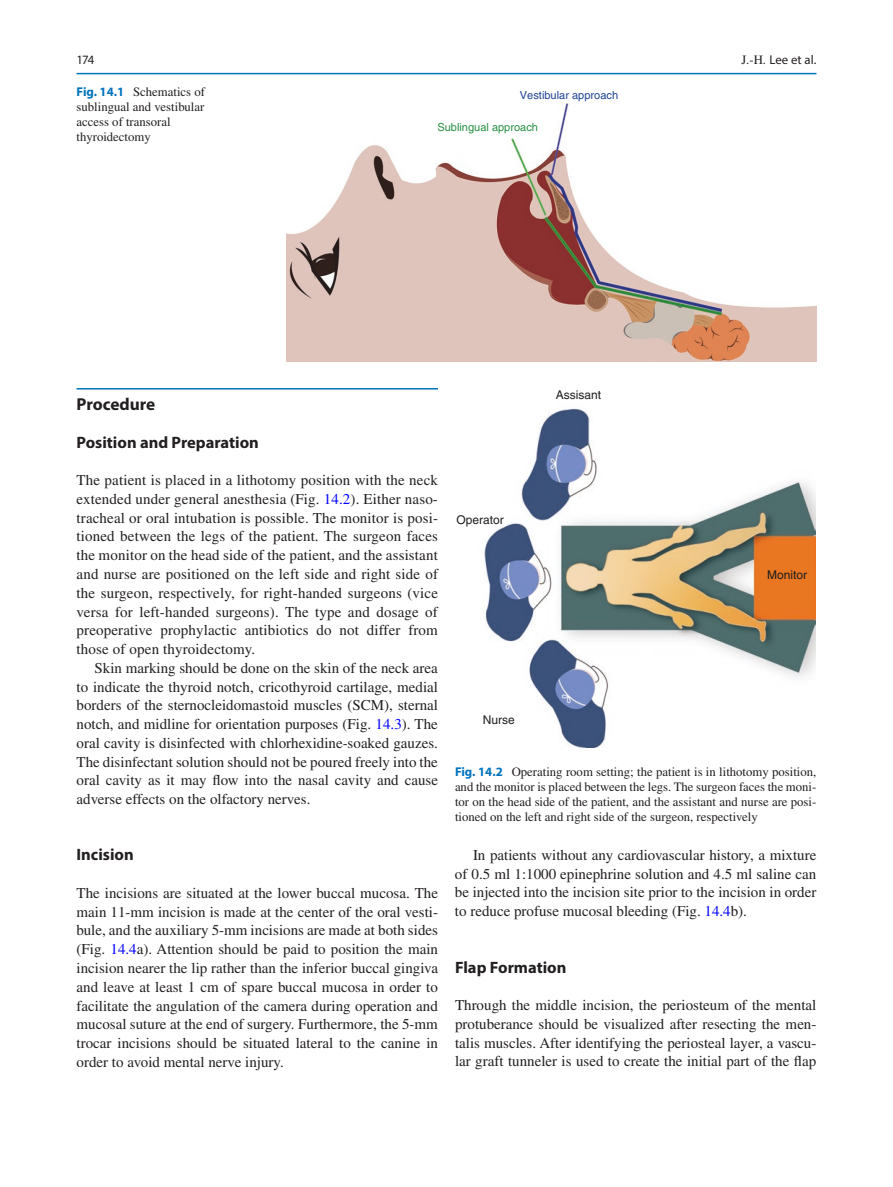
<style>
.page{position:relative;width:893px;height:1187px;background:#fff}
.page>*{position:absolute;margin:0;border:0;box-sizing:border-box;transform-origin:0 0}
.t1{font:700 17.25px "Myriad Pro";letter-spacing:-.005em;color:#231f20}
.t2{font:700 16.5px "Myriad Pro";color:#231f20}
.t3{font:15px/18.8px "Times LT Std";color:#231f20;text-align:justify}
.t4{font:12.75px/15px "Times LT Std";color:#231f20}
.t5{font:12.75px "Myriad Pro Regular 2";letter-spacing:.005em;color:#231f20}
.t6{font:12.75px "Myriad Pro";color:#231f20}
.t7{font:12px "Helvetica 2";color:#1d1e1f}
.t8{font:11.1px "Helvetica";color:#1f4495}
.t9{font:11.1px "Helvetica";color:#279043}
.s1{font-family:"Myriad Pro";font-weight:700;color:#0073bc}
.s2{font-family:"Times LT Std Roman 2"}
.s3{color:#00f}
</style>
<div class="page">
<hr style="left:77px;top:388px;width:361px;height:1px;background:#0073bc">
<img style="left:287px;top:103px;width:529px;height:258px">
<img style="left:484px;top:408px;width:331px;height:339px">
<hr style="left:77px;top:73px;width:739px;height:1px;background:#0073bc">
<p class="t6" style="left:77px;top:52px;width:19px">174</p>
<p class="t4" style="left:77px;top:85px;width:130px"><span class="s1">Fig. 14.1</span> Schematics of sublingual and vestibular access of transoral thyroidectomy</p>
<p class="t8" style="left:520px;top:88px;width:100px">Vestibular approach</p>
<p class="t9" style="left:437px;top:120px;width:102px">Sublingual approach</p>
<p class="t5" style="left:741px;top:52px;width:77px"><span class="s2">J.-H.</span> Lee et al.</p>
<p class="t1" style="left:77px;top:393px;width:80px">Procedure</p>
<p class="t2" style="left:77px;top:431px;width:184px">Position and Preparation</p>
<p class="t3" style="left:77px;top:470px;width:363px">The patient is placed in a lithotomy position with the neck extended under general anesthesia (Fig. <span class="s3">14.2</span>). Either naso&shy;tracheal or oral intubation is possible. The monitor is posi&shy;tioned between the legs of the patient. The surgeon faces the monitor on the head side of the patient, and the assistant and nurse are positioned on the left side and right side of the surgeon, respectively, for right-handed surgeons (vice versa for left-handed surgeons). The type and dosage of preoperative prophylactic antibiotics do not differ from those of open thyroidectomy.</p>
<p class="t3" style="left:77px;top:658px;width:363px;text-indent:18px">Skin marking should be done on the skin of the neck area to indicate the thyroid notch, cricothyroid cartilage, medial borders of the sternocleidomastoid muscles (SCM), sternal notch, and midline for orientation purposes (Fig. <span class="s3">14.3</span>). The oral cavity is disinfected with chlorhexidine-soaked gauzes.<br>The disinfectant solution should not be poured freely into the oral cavity as it may flow into the nasal cavity and cause adverse effects on the olfactory nerves.</p>
<p class="t2" style="left:77px;top:844px;width:59px">Incision</p>
<p class="t3" style="left:77px;top:883px;width:363px">The incisions are situated at the lower buccal mucosa. The main 11-mm incision is made at the center of the oral vesti&shy;bule, and the auxiliary 5-mm incisions are made at both sides (Fig. <span class="s3">14.4</span>a). Attention should be paid to position the main incision nearer the lip rather than the inferior buccal gingiva and leave at least 1 cm of spare buccal mucosa in order to facilitate the angulation of the camera during operation and mucosal suture at the end of surgery. Furthermore, the 5-mm trocar incisions should be situated lateral to the canine in order to avoid mental nerve injury.</p>
<p class="t7" style="left:456px;top:513px;width:49px">Operator</p>
<p class="t7" style="left:556px;top:387px;width:47px">Assisant</p>
<p class="t7" style="left:483px;top:712px;width:34px">Nurse</p>
<p class="t7" style="left:767px;top:568px;width:42px">Monitor</p>
<p class="t4" style="left:455px;top:764px;width:363px;text-align:justify"><span class="s1">Fig. 14.2</span> Operating room setting; the patient is in lithotomy position, and the monitor is placed between the legs. The surgeon faces the moni&shy;tor on the head side of the patient, and the assistant and nurse are posi&shy;tioned on the left and right side of the surgeon, respectively</p>
<p class="t3" style="left:455px;top:845px;width:363px;text-indent:18px">In patients without any cardiovascular history, a mixture of 0.5 ml 1:1000 epinephrine solution and 4.5 ml saline can be injected into the incision site prior to the incision in order to reduce profuse mucosal bleeding (Fig. <span class="s3">14.4</span>b).</p>
<p class="t2" style="left:455px;top:956px;width:113px">Flap Formation</p>
<p class="t3" style="left:455px;top:995px;width:363px">Through the middle incision, the periosteum of the mental protuberance should be visualized after resecting the men&shy;talis muscles. After identifying the periosteal layer, a vascu&shy;lar graft tunneler is used to create the initial part of the flap</p>
</div>
